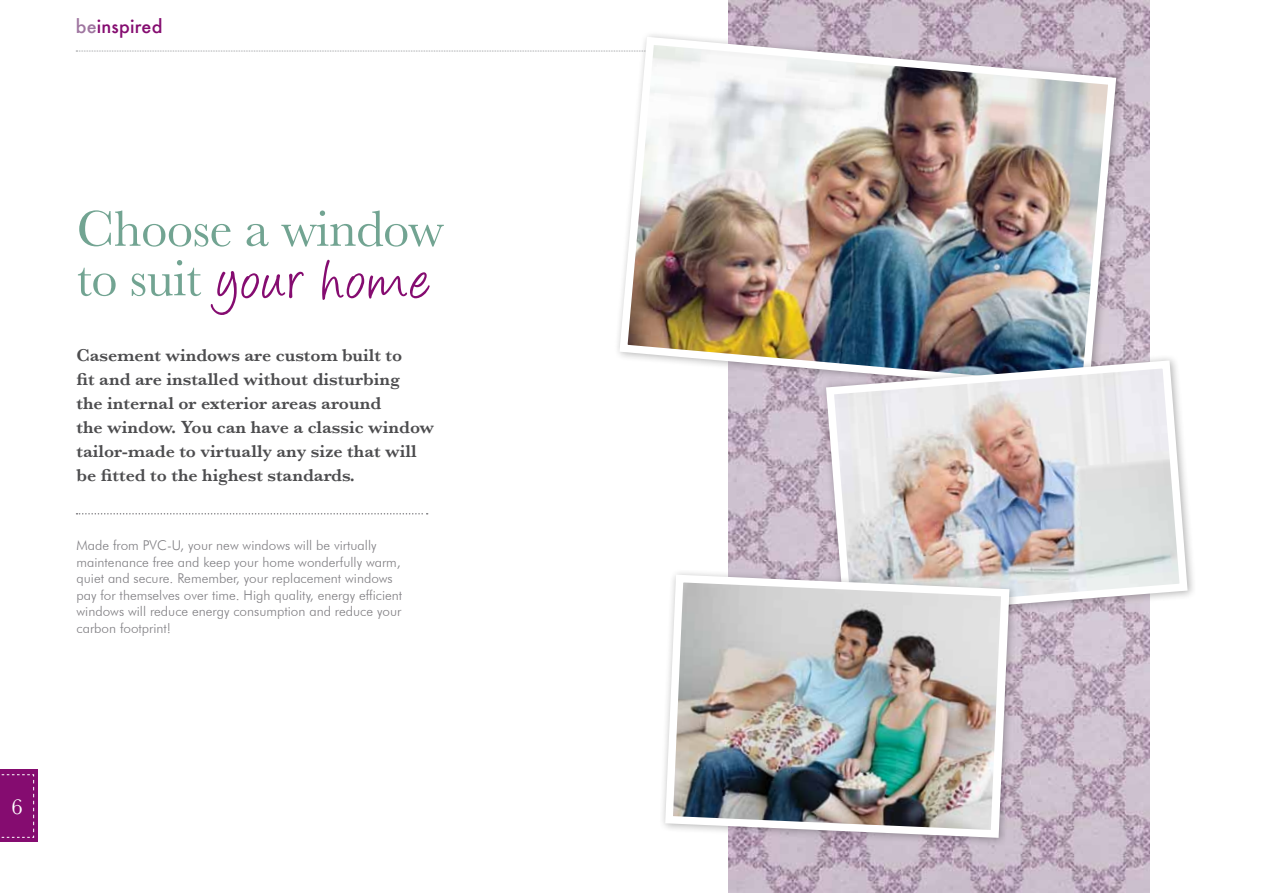
<style>
.page{position:relative;width:1263px;height:893px;background:#fff}
.page>*{position:absolute;margin:0;border:0;box-sizing:border-box;transform-origin:0 0}
.t1{font:64.5px "Angelina";letter-spacing:.05em;color:#850c70}
.t2{font:52.5px "Baskerville";letter-spacing:-.01em;color:#72a492}
.t3{font:22.5px "Baskerville";color:#fff}
.t4{font:600 18px/24px "Baskerville";color:#4d4d4f}
.t5{font:500 18px "Futura";letter-spacing:.01em;color:#850c70}
.t6{font:300 13.5px/16.5px "Futura BT";color:#807f83}
.s1{color:#9f76a0}
.s2{font-family:"Baskerville";font-size:52.5px;color:#72a492}
</style>
<div class="page">
<div style="left:0;top:770px;width:37px;height:72px;background:#850c70"></div>
<svg style="left:1px;top:774px;width:33px;height:64px"></svg>
<svg style="left:76px;top:51px;width:537px;height:1px"></svg>
<svg style="left:77px;top:513px;width:351px;height:1px"></svg>
<img style="left:728px;top:0;width:421px;height:893px">
<div style="left:613px;top:31px;width:512px;height:371px;background:#000;opacity:.3"></div>
<img style="left:615px;top:33px;width:505px;height:364px">
<div style="left:820px;top:354px;width:377px;height:273px;background:#000;opacity:.3"></div>
<img style="left:822px;top:356px;width:369px;height:266px">
<div style="left:659px;top:568px;width:360px;height:279px;background:#000;opacity:.3"></div>
<img style="left:661px;top:571px;width:352px;height:271px">
<h3 class="t5" style="left:76px;top:14px;width:88px"><span class="s1">be</span>inspired</h3>
<h2 class="t2" style="left:77px;top:198px;width:369px">Choose a window</h2>
<h1 class="t1" style="left:77px;top:253px;width:355px"><span class="s2">to suit</span> your home</h1>
<h3 class="t4" style="left:77px;top:343px;width:359px">Casement windows are custom built to<br>fit and are installed without disturbing<br>the internal or exterior areas around<br>the window. You can have a classic window tailor-made to virtually any size that will be fitted to the highest standards.</h3>
<p class="t6" style="left:77px;top:537px;width:327px">Made from PVC-U, your new windows will be virtually maintenance free and keep your home wonderfully warm, quiet and secure. Remember, your replacement windows pay for themselves over time. High quality, energy efficient windows will reduce energy consumption and reduce your carbon footprint!</p>
<h3 class="t3" style="left:11px;top:793px;width:13px">6</h3>
</div>
